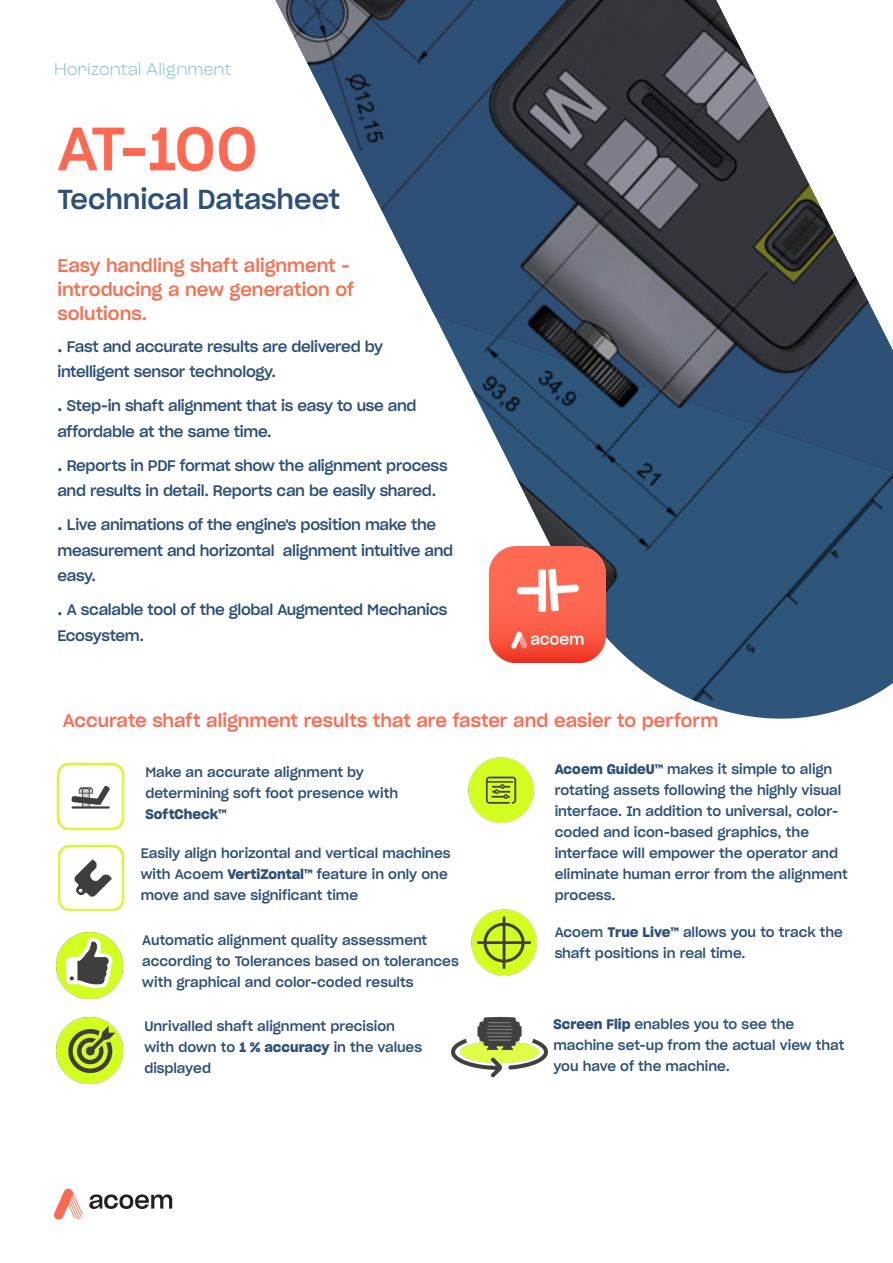
<style>
.page{position:relative;width:893px;height:1263px;background:#fff}
.page>*{position:absolute;margin:0;border:0;box-sizing:border-box;transform-origin:0 0}
.t1{font:60px "Sharp Grotesk Medium 20";color:#ff6952}
.t2{font:27px "Sharp Grotesk Medium 20";color:#2d5078}
.t3{font:18px/24px "Sharp Grotesk Medium 20";color:#f37153}
.t4{font:18px "Sharp Grotesk Medium 20";color:#ff6952}
.t5{font:300 18px "Roc Grotesk";color:#86c2d4}
.t6{font:15px/25.5px "Sharp Grotesk Medium 20";letter-spacing:-.02em;color:#2d5078}
.t7{font:13.5px/21px "Sharp Grotesk Medium 20";color:#2d5078}
.s1{color:#2a547a}
.s2{font-family:"Sharp Grotesk Sm Bold 20"}
</style>
<div class="page">
<img style="left:276px;top:0;width:617px;height:719px">
<svg style="left:54px;top:1188px;width:29px;height:31px"></svg>
<svg style="left:89px;top:1194px;width:83px;height:15px"></svg>
<img style="left:57px;top:764px;width:66px;height:66px">
<img style="left:468px;top:758px;width:66px;height:65px">
<img style="left:471px;top:910px;width:66px;height:65px">
<img style="left:58px;top:845px;width:66px;height:66px">
<img style="left:56px;top:932px;width:66px;height:66px">
<img style="left:56px;top:1017px;width:66px;height:66px">
<img style="left:489px;top:546px;width:117px;height:116px">
<img style="left:452px;top:1016px;width:95px;height:62px">
<p class="t5" style="left:54px;top:58px;width:179px">Horizontal Alignment</p>
<p class="t1" style="left:57px;top:98px;width:202px">AT-100</p>
<p class="t2" style="left:57px;top:177px;width:284px">Technical Datasheet</p>
<p class="t3" style="left:57px;top:253px;width:298px">Easy handling shaft alignment - introducing a new generation of solutions.</p>
<p class="t6" style="left:57px;top:333px;width:327px"><span class="s1">•</span> Fast and accurate results are delivered by intelligent sensor technology.</p>
<p class="t6" style="left:57px;top:392px;width:361px"><span class="s1">•</span> Step-in shaft alignment that is easy to use and affordable at the same time.</p>
<p class="t6" style="left:57px;top:452px;width:392px"><span class="s1">•</span> Reports in PDF format show the alignment process and results in detail. Reports can be easily shared.</p>
<p class="t6" style="left:57px;top:511px;width:397px"><span class="s1">•</span> Live animations of the engine's position make the measurement and horizontal alignment intuitive and easy.</p>
<p class="t6" style="left:57px;top:596px;width:392px"><span class="s1">•</span> A scalable tool of the global Augmented Mechanics<br>Ecosystem.</p>
<p class="t4" style="left:63px;top:706px;width:657px">Accurate shaft alignment results that are faster and easier to perform</p>
<p class="t7" style="left:145px;top:761px;width:254px">Make an accurate alignment by determining soft foot presence with<br><span class="s2">SoftCheck™</span></p>
<p class="t7" style="left:141px;top:842px;width:311px">Easily align horizontal and vertical machines with Acoem <span class="s2">VertiZontal™</span> feature in only one move and save significant time</p>
<p class="t7" style="left:142px;top:929px;width:318px">Automatic alignment quality assessment according to Tolerances based on tolerances with graphical and color-coded results</p>
<p class="t7" style="left:144px;top:1015px;width:279px">Unrivalled shaft alignment precision with down to <span class="s2">1 % accuracy</span> in the values displayed</p>
<p class="t7" style="left:555px;top:758px;width:295px"><span class="s2">Acoem GuideU™</span> makes it simple to align rotating assets following the highly visual interface. In addition to universal, color&shy;coded and icon-based graphics, the interface will empower the operator and eliminate human error from the alignment process.</p>
<p class="t7" style="left:555px;top:921px;width:290px">Acoem <span class="s2">True Live™</span> allows you to track the shaft positions in real time.</p>
<p class="t7" style="left:553px;top:1013px;width:292px"><span class="s2">Screen Flip</span> enables you to see the machine set-up from the actual view that you have of the machine.</p>
</div>
